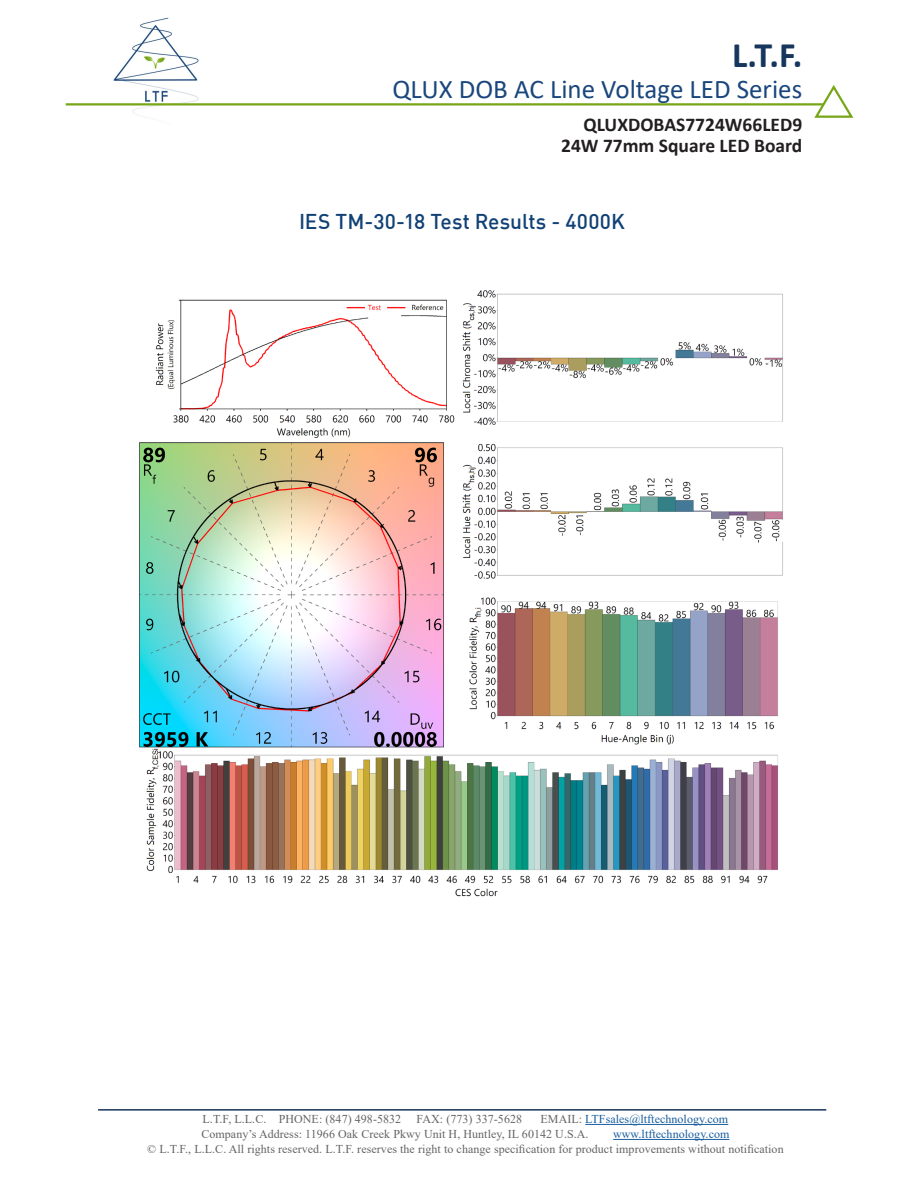
<style>
.page{position:relative;width:918px;height:1188px;background:#fff}
.page>*{position:absolute;margin:0;border:0;box-sizing:border-box;transform-origin:0 0}
.t1{font:700 36px "Calibri";color:#16365d}
.Page_Heading{font:27px "Calibri";color:#19467c}
.In_Page_Head{font:500 21px "DIN";letter-spacing:.005em;color:#114175}
.Page_Sub_Heading{font:700 19.5px "Calibri";color:#231f20}
.t2{font:12px/15px "Times New Roman";letter-spacing:.005em;color:#636466}
.t3{font:12px "Times New Roman";letter-spacing:.005em;color:#175d9e}
.s1{color:#175d9e}
</style>
<div class="page">
<hr style="left:585px;top:1124px;width:143px;height:1px;background:#175d9e">
<hr style="left:613px;top:1139px;width:116px;height:1px;background:#175d9e">
<hr style="left:98px;top:1109px;width:728px;height:2px;background:#16365d">
<img style="left:113px;top:17px;width:86px;height:101px">
<svg style="left:814px;top:85px;width:40px;height:33px"></svg>
<hr style="left:66px;top:103px;width:758px;height:3px;background:#77a617">
<img style="left:139px;top:290px;width:644px;height:607px">
<h1 class="t1" style="left:732px;top:29px;width:72px">L.T.F.</h1>
<p class="Page_Heading" style="left:392px;top:70px;width:411px">QLUX DOB AC Line Voltage LED Series</p>
<p class="Page_Sub_Heading" style="left:583px;top:110px;width:220px">QLUXDOBAS7724W66LED9</p>
<p class="Page_Sub_Heading" style="left:561px;top:131px;width:243px">24W 77mm Square LED Board</p>
<p class="In_Page_Head" style="left:299px;top:208px;width:327px">IES TM-30-18 Test Results - 4000K</p>
<p class="t2" style="left:201px;top:1111px;width:528px;text-indent:339px">EMAIL: <span class="s1">LTFsales@ltftechnology.com<br></span>Company’s Address: 11966 Oak Creek Pkwy Unit H, Huntley, IL 60142 U.S.A.</p>
<p class="t2" style="left:203px;top:1111px;width:200px">L.T.F, L.L.C. PHONE: (847) 498-5832</p>
<p class="t2" style="left:417px;top:1111px;width:107px">FAX: (773) 337-5628</p>
<p class="t3" style="left:613px;top:1126px;width:118px">www.ltftechnology.com</p>
<p class="t2" style="left:147px;top:1141px;width:638px">© L.T.F., L.L.C. All rights reserved. L.T.F. reserves the right to change specification for product improvements without notification</p>
</div>
